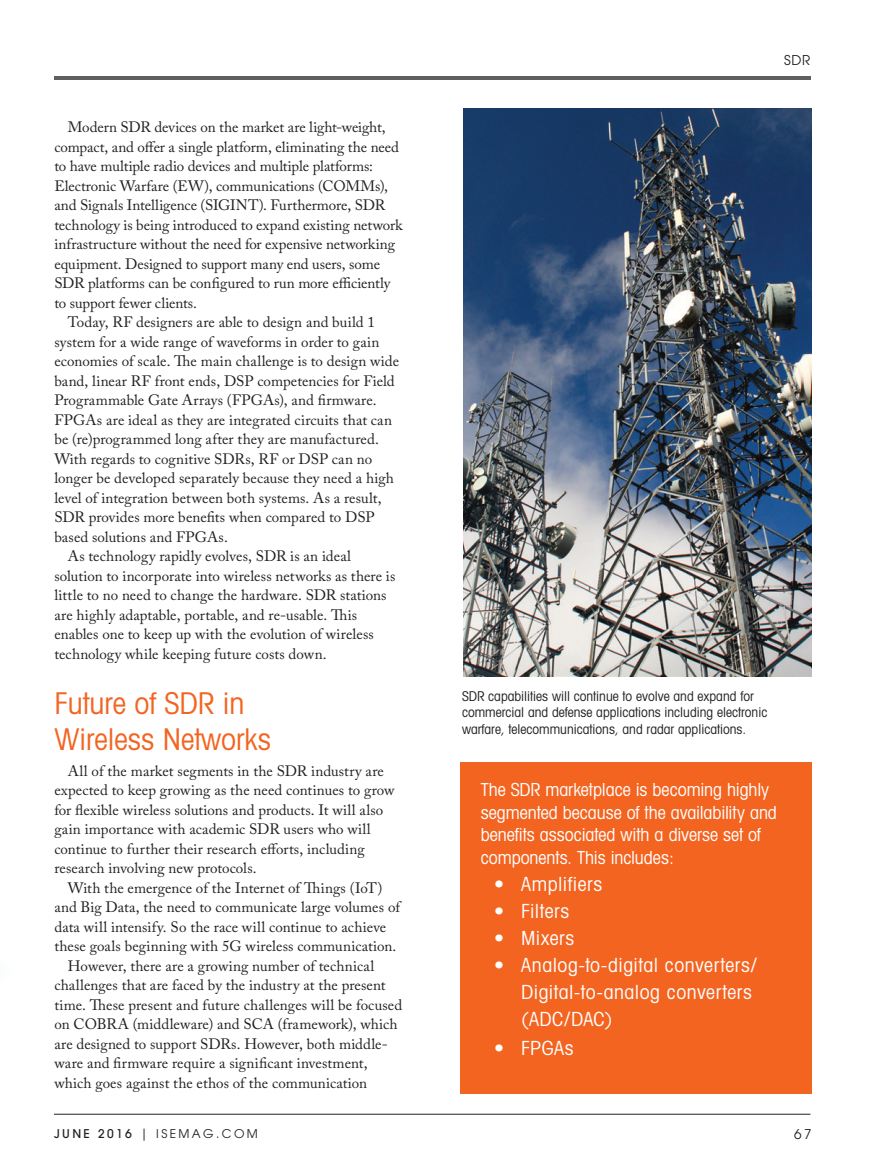
<style>
.page{position:relative;width:878px;height:1175px;background:#fff}
.page>*{position:absolute;margin:0;border:0;box-sizing:border-box;transform-origin:0 0}
.Article_Subhead1{font:condensed 30px/36px "Avant Garde";color:#f36421}
.t1{font:condensed 19.5px/27px "Avant Garde";letter-spacing:.025em;color:#fff}
.Body{font:condensed 18px/22.5px "Avant Garde";letter-spacing:-.005em;color:#fff}
.Feature_Body_Style{font:15px/19.5px "Adobe Caslon Pro";letter-spacing:.005em;color:#231f20}
.t2{font:condensed 13.5px/16.5px "Avant Garde";color:#231f20}
.Right_Jumphead{font:13.5px "Avant Garde";color:#231f20}
.t3{font:12px "Avant Garde";letter-spacing:.2em;color:#231f20}
.s1{font-weight:500}
</style>
<div class="page">
<hr style="left:54px;top:1113px;width:756px;height:1px;background:#231f20">
<hr style="left:54px;top:76px;width:756px;height:3px;background:#615f61">
<div style="left:460px;top:762px;width:351px;height:332px;background:#f36421"></div>
<img style="left:463px;top:108px;width:348px;height:568px">
<p class="Feature_Body_Style" style="left:54px;top:117px;width:350px;text-indent:14px">Modern SDR devices on the market are light-weight, compact, and offer a single platform, eliminating the need to have multiple radio devices and multiple platforms:<br>Electronic Warfare (EW), communications (COMMs), and Signals Intelligence (SIGINT). Furthermore, SDR technology is being introduced to expand existing network infrastructure without the need for expensive networking equipment. Designed to support many end users, some SDR platforms can be configured to run more efficiently to support fewer clients.</p>
<p class="Feature_Body_Style" style="left:54px;top:312px;width:346px;text-indent:14px">Today, RF designers are able to design and build 1 system for a wide range of waveforms in order to gain economies of scale. The main challenge is to design wide band, linear RF front ends, DSP competencies for Field Programmable Gate Arrays (FPGAs), and firmware.<br>FPGAs are ideal as they are integrated circuits that can be (re)programmed long after they are manufactured.<br>With regards to cognitive SDRs, RF or DSP can no longer be developed separately because they need a high level of integration between both systems. As a result, SDR provides more benefits when compared to DSP based solutions and FPGAs.</p>
<p class="Feature_Body_Style" style="left:54px;top:546px;width:342px;text-indent:14px">As technology rapidly evolves, SDR is an ideal solution to incorporate into wireless networks as there is little to no need to change the hardware. SDR stations are highly adaptable, portable, and re-usable. This enables one to keep up with the evolution of wireless technology while keeping future costs down.</p>
<p class="Article_Subhead1" style="left:54px;top:685px;width:218px">Future of SDR in<br>Wireless Networks</p>
<p class="Feature_Body_Style" style="left:54px;top:761px;width:342px;text-indent:14px">All of the market segments in the SDR industry are expected to keep growing as the need continues to grow for flexible wireless solutions and products. It will also gain importance with academic SDR users who will continue to further their research efforts, including research involving new protocols.</p>
<p class="Feature_Body_Style" style="left:54px;top:878px;width:347px;text-indent:14px">With the emergence of the Internet of Things (IoT) and Big Data, the need to communicate large volumes of data will intensify. So the race will continue to achieve these goals beginning with 5G wireless communication.</p>
<p class="Feature_Body_Style" style="left:54px;top:956px;width:349px;text-indent:14px">However, there are a growing number of technical challenges that are faced by the industry at the present time. These present and future challenges will be focused on COBRA (middleware) and SCA (framework), which are designed to support SDRs. However, both middle&shy;ware and firmware require a significant investment, which goes against the ethos of the communication</p>
<p class="Right_Jumphead" style="left:784px;top:52px;width:28px">SDR</p>
<p class="t2" style="left:462px;top:687px;width:307px">SDR capabilities will continue to evolve and expand for commercial and defense applications including electronic warfare, telecommunications, and radar applications.</p>
<p class="Body" style="left:481px;top:778px;width:297px">The SDR marketplace is becoming highly segmented because of the availability and benefits associated with a diverse set of components. This includes:</p>
<p class="t1" style="left:494px;top:870px;width:109px">• Amplifiers</p>
<p class="t1" style="left:494px;top:897px;width:76px">• Filters</p>
<p class="t1" style="left:494px;top:924px;width:81px">• Mixers</p>
<p class="t1" style="left:521px;top:951px;width:237px;text-indent:-27px">• Analog-to-digital converters/<br>Digital-to-analog converters (ADC/DAC)</p>
<p class="t1" style="left:494px;top:1033px;width:81px">• FPGAs</p>
<p class="t3" style="left:54px;top:1126px;width:205px"><span class="s1">JUNE 2016</span> | ISEMAG.COM</p>
<p class="Right_Jumphead" style="left:794px;top:1126px;width:19px">67</p>
</div>
